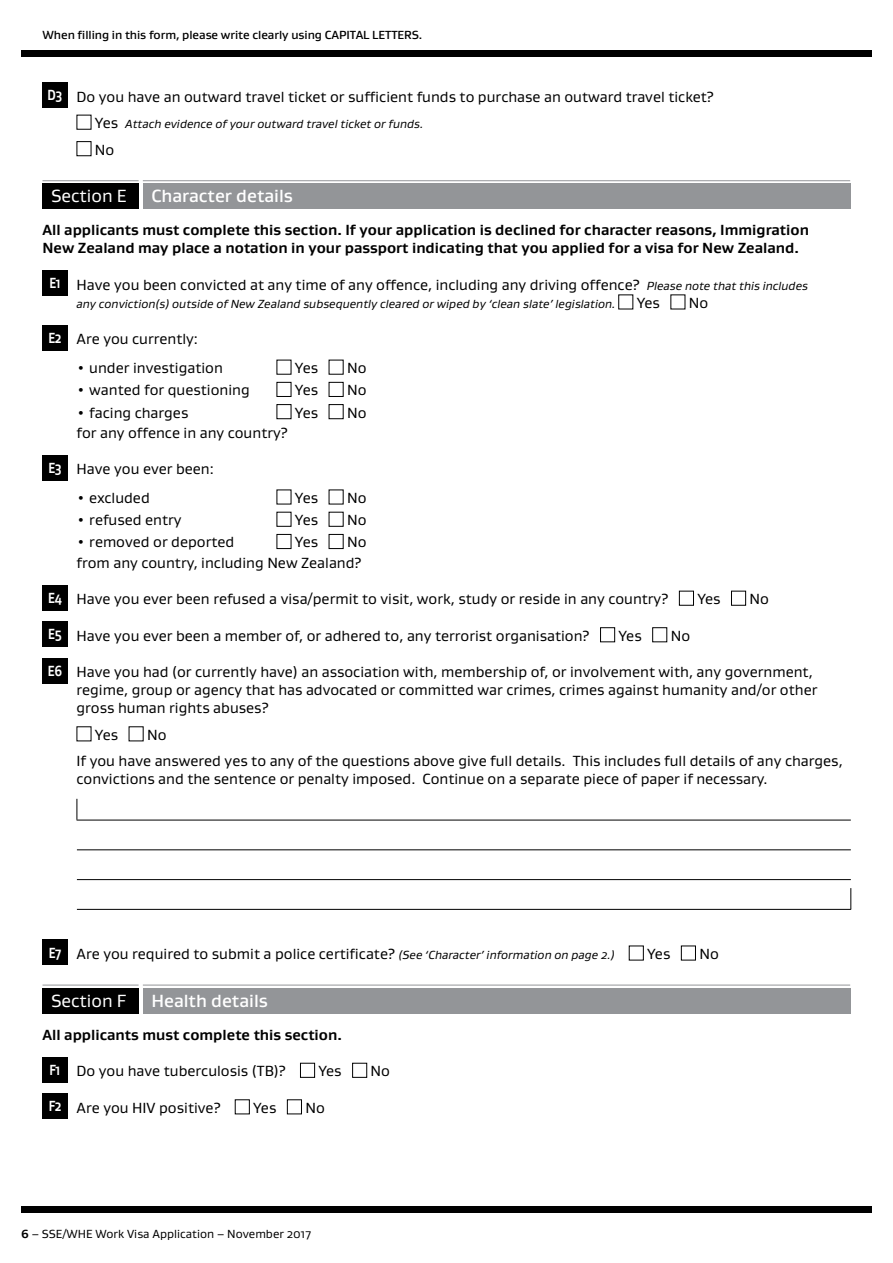
<style>
.page{position:relative;width:893px;height:1263px;background:#fff}
.page>*{position:absolute;margin:0;border:0;box-sizing:border-box;transform-origin:0 0}
.t1{font:500 18px "Gustan";color:#fff}
.t2{font:18px "Gustan";color:#fff}
.t3{font:15px/18px "Gustan";color:#000}
.t4{font:700 15px/18px "Gustan";color:#000}
.t5{font:italic 12px "Gustan";color:#000}
.t6{font:500 12px "Gustan";letter-spacing:-.005em;color:#000}
.t7{font:12px "Gustan";color:#000}
.s1{font-weight:700;color:#fff}
.s2{font-style:normal;font-size:15px}
.s3{font-style:italic;font-size:12px}
.s4{font-weight:700}
</style>
<div class="page">
<div style="left:21px;top:50px;width:851px;height:7px;background:#000"></div>
<div style="left:21px;top:1206px;width:851px;height:7px;background:#000"></div>
<div style="left:43px;top:83px;width:25px;height:25px;background:#000"></div>
<div style="left:77px;top:141px;width:14px;height:15px;border:1px solid #000"></div>
<div style="left:43px;top:184px;width:96px;height:25px;background:#000"></div>
<hr style="left:43px;top:180px;width:96px;height:1px;background:#939598">
<div style="left:143px;top:184px;width:707px;height:25px;background:#939598"></div>
<hr style="left:143px;top:180px;width:707px;height:1px;background:#939598">
<div style="left:43px;top:271px;width:25px;height:25px;background:#000"></div>
<div style="left:618px;top:294px;width:15px;height:15px;border:1px solid #000"></div>
<div style="left:43px;top:325px;width:25px;height:25px;background:#000"></div>
<div style="left:277px;top:382px;width:14px;height:15px;border:1px solid #000"></div>
<div style="left:329px;top:382px;width:15px;height:15px;border:1px solid #000"></div>
<div style="left:277px;top:404px;width:14px;height:15px;border:1px solid #000"></div>
<div style="left:329px;top:404px;width:15px;height:15px;border:1px solid #000"></div>
<div style="left:43px;top:455px;width:25px;height:25px;background:#000"></div>
<div style="left:277px;top:512px;width:14px;height:15px;border:1px solid #000"></div>
<div style="left:329px;top:512px;width:15px;height:15px;border:1px solid #000"></div>
<div style="left:277px;top:534px;width:14px;height:15px;border:1px solid #000"></div>
<div style="left:329px;top:534px;width:15px;height:15px;border:1px solid #000"></div>
<div style="left:43px;top:585px;width:25px;height:25px;background:#000"></div>
<div style="left:679px;top:591px;width:15px;height:15px;border:1px solid #000"></div>
<div style="left:731px;top:591px;width:15px;height:15px;border:1px solid #000"></div>
<div style="left:43px;top:622px;width:25px;height:25px;background:#000"></div>
<div style="left:600px;top:627px;width:15px;height:15px;border:1px solid #000"></div>
<div style="left:652px;top:627px;width:15px;height:15px;border:1px solid #000"></div>
<div style="left:43px;top:658px;width:25px;height:25px;background:#000"></div>
<svg style="left:77px;top:799px;width:1px;height:21px"></svg>
<hr style="left:77px;top:820px;width:774px;height:1px;background:#000">
<hr style="left:77px;top:849px;width:774px;height:1px;background:#000">
<hr style="left:77px;top:879px;width:774px;height:1px;background:#000">
<svg style="left:850px;top:888px;width:1px;height:21px"></svg>
<hr style="left:77px;top:909px;width:774px;height:1px;background:#000">
<div style="left:43px;top:940px;width:25px;height:25px;background:#000"></div>
<div style="left:629px;top:945px;width:15px;height:15px;border:1px solid #000"></div>
<div style="left:681px;top:945px;width:15px;height:15px;border:1px solid #000"></div>
<div style="left:43px;top:988px;width:96px;height:25px;background:#000"></div>
<hr style="left:43px;top:985px;width:96px;height:1px;background:#939598">
<div style="left:143px;top:988px;width:707px;height:25px;background:#939598"></div>
<hr style="left:143px;top:985px;width:707px;height:1px;background:#939598">
<div style="left:43px;top:1057px;width:25px;height:25px;background:#000"></div>
<div style="left:300px;top:1063px;width:15px;height:15px;border:1px solid #000"></div>
<div style="left:352px;top:1063px;width:15px;height:15px;border:1px solid #000"></div>
<div style="left:43px;top:1094px;width:25px;height:25px;background:#000"></div>
<div style="left:235px;top:1099px;width:15px;height:15px;border:1px solid #000"></div>
<div style="left:287px;top:1099px;width:15px;height:15px;border:1px solid #000"></div>
<p class="t6" style="left:43px;top:27px;width:381px">When filling in this form, please write clearly using CAPITAL LETTERS.</p>
<p class="t3" style="left:48px;top:87px;width:668px"><span class="s1">D3</span> Do you have an outward travel ticket or sufficient funds to purchase an outward travel ticket?</p>
<p class="t5" style="left:95px;top:116px;width:330px"><span class="s2">Yes</span> Attach evidence of your outward travel ticket or funds.</p>
<p class="t3" style="left:95px;top:140px;width:21px">No</p>
<p class="t2" style="left:51px;top:185px;width:77px">Section E</p>
<p class="t1" style="left:151px;top:184px;width:143px">Character details</p>
<p class="t4" style="left:43px;top:221px;width:768px">All applicants must complete this section. If your application is declined for character reasons, Immigration<br>New Zealand may place a notation in your passport indicating that you applied for a visa for New Zealand.</p>
<p class="t3" style="left:49px;top:275px;width:760px"><span class="s1">E1</span> Have you been convicted at any time of any offence, including any driving offence? <span class="s3">Please note that this includes</span></p>
<p class="t5" style="left:77px;top:296px;width:540px">any conviction(s) outside of New Zealand subsequently cleared or wiped by ‘clean slate’ legislation.</p>
<p class="t3" style="left:637px;top:293px;width:25px">Yes</p>
<p class="t3" style="left:689px;top:293px;width:21px">No</p>
<p class="t3" style="left:49px;top:330px;width:151px"><span class="s1">E2</span> Are you currently:</p>
<p class="t3" style="left:77px;top:358px;width:148px">• under investigation</p>
<p class="t3" style="left:295px;top:358px;width:25px">Yes</p>
<p class="t3" style="left:347px;top:358px;width:21px">No</p>
<p class="t3" style="left:77px;top:381px;width:175px">• wanted for questioning</p>
<p class="t3" style="left:295px;top:381px;width:25px">Yes</p>
<p class="t3" style="left:347px;top:381px;width:21px">No</p>
<p class="t3" style="left:77px;top:403px;width:113px">• facing charges</p>
<p class="t3" style="left:295px;top:403px;width:25px">Yes</p>
<p class="t3" style="left:347px;top:403px;width:21px">No</p>
<p class="t3" style="left:77px;top:423px;width:213px">for any offence in any country?</p>
<p class="t3" style="left:48px;top:460px;width:167px"><span class="s1">E3</span> Have you ever been:</p>
<p class="t3" style="left:77px;top:488px;width:75px">• excluded</p>
<p class="t3" style="left:295px;top:488px;width:25px">Yes</p>
<p class="t3" style="left:347px;top:488px;width:21px">No</p>
<p class="t3" style="left:77px;top:511px;width:106px">• refused entry</p>
<p class="t3" style="left:295px;top:511px;width:25px">Yes</p>
<p class="t3" style="left:347px;top:511px;width:21px">No</p>
<p class="t3" style="left:77px;top:533px;width:159px">• removed or deported</p>
<p class="t3" style="left:295px;top:533px;width:25px">Yes</p>
<p class="t3" style="left:77px;top:532px;width:291px;line-height:20.1px;text-indent:271px">No from any country, including New Zealand?</p>
<p class="t3" style="left:48px;top:590px;width:622px"><span class="s1">E4</span> Have you ever been refused a visa/permit to visit, work, study or reside in any country?</p>
<p class="t3" style="left:697px;top:590px;width:25px">Yes</p>
<p class="t3" style="left:749px;top:590px;width:21px">No</p>
<p class="t3" style="left:48px;top:626px;width:543px"><span class="s1">E5</span> Have you ever been a member of, or adhered to, any terrorist organisation?</p>
<p class="t3" style="left:619px;top:626px;width:25px">Yes</p>
<p class="t3" style="left:671px;top:626px;width:21px">No</p>
<p class="t3" style="left:77px;top:663px;width:742px;text-indent:-29px"><span class="s1">E6</span> Have you had (or currently have) an association with, membership of, or involvement with, any government, regime, group or agency that has advocated or committed war crimes, crimes against humanity and/or other gross human rights abuses?</p>
<p class="t3" style="left:95px;top:725px;width:25px">Yes</p>
<p class="t3" style="left:77px;top:721px;width:768px;line-height:26.5px;text-indent:71px">No<br>If you have answered yes to any of the questions above give full details. This includes full details of any charges,</p>
<p class="t3" style="left:77px;top:770px;width:693px">convictions and the sentence or penalty imposed. Continue on a separate piece of paper if necessary.</p>
<p class="t3" style="left:49px;top:944px;width:567px"><span class="s1">E7</span> Are you required to submit a police certificate? <span class="s3">(See ‘Character’ information on page 2.)</span></p>
<p class="t3" style="left:647px;top:944px;width:25px">Yes</p>
<p class="t3" style="left:699px;top:944px;width:21px">No</p>
<p class="t2" style="left:51px;top:989px;width:77px">Section F</p>
<p class="t1" style="left:151px;top:989px;width:118px">Health details</p>
<p class="t4" style="left:43px;top:1025px;width:301px">All applicants must complete this section.</p>
<p class="t3" style="left:50px;top:1062px;width:238px"><span class="s1">F1</span> Do you have tuberculosis (TB)?</p>
<p class="t3" style="left:318px;top:1062px;width:25px">Yes</p>
<p class="t3" style="left:371px;top:1062px;width:21px">No</p>
<p class="t3" style="left:49px;top:1098px;width:174px"><span class="s1">F2</span> Are you HIV positive?</p>
<p class="t3" style="left:253px;top:1098px;width:25px">Yes</p>
<p class="t3" style="left:305px;top:1098px;width:21px">No</p>
<p class="t7" style="left:21px;top:1226px;width:291px"><span class="s4">6</span> – SSE/WHE Work Visa Application – November 2017</p>
</div>
